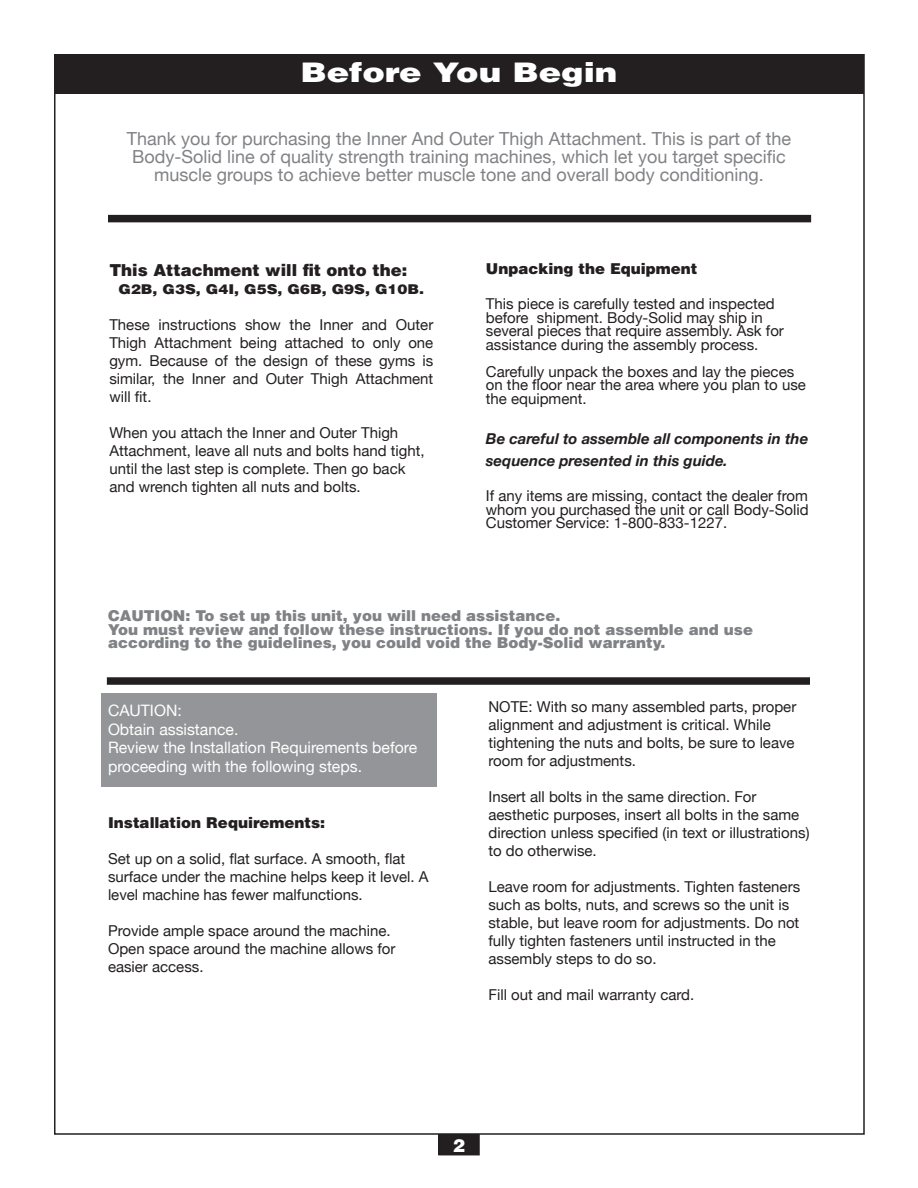
<style>
.page{position:relative;width:918px;height:1188px;background:#fff}
.page>*{position:absolute;margin:0;border:0;box-sizing:border-box;transform-origin:0 0}
.t1{font:900 27px "Helvetica";color:#fff;scale:1.25 1}
.t2{font:18px/18px "Helvetica Neue";color:#808285;text-align:center}
.t3{font:900 18px "Helvetica";color:#fff}
.t4{font:900 16.5px "Helvetica";color:#231f20}
.t5{font:15.75px/18.9px "Helvetica Neue";color:#fff}
.t6{font:15px/18px "Helvetica Neue";color:#231f20}
.t7{font:900 15px/13.5px "Helvetica";color:#808285}
.t8{font:italic 700 15px/21.6px "Helvetica Neue";color:#231f20}
.t9{font:900 15px "Helvetica";color:#231f20}
.t10{font:900 13.5px "Helvetica";color:#231f20;scale:1.11 1}
</style>
<div class="page">
<div style="left:54px;top:54px;width:810px;height:39px;background:#231f20"></div>
<div style="left:107px;top:677px;width:703px;height:8px;background:#231f20"></div>
<div style="left:101px;top:694px;width:336px;height:93px;background:#939598"></div>
<div style="left:439px;top:1135px;width:40px;height:20px;background:#231f20"></div>
<div style="left:108px;top:215px;width:703px;height:7px;background:#231f20"></div>
<h1 class="t1" style="left:301px;top:55px;width:255px">Before You Begin</h1>
<p class="t2" style="left:127px;top:129px;width:666px">Thank you for purchasing the Inner And Outer Thigh Attachment. This is part of the<br>Body-Solid line of quality strength training machines, which let you target specific muscle groups to achieve better muscle tone and overall body conditioning.</p>
<p class="t4" style="left:109px;top:259px;width:299px">This Attachment will fit onto the:</p>
<p class="t10" style="left:118px;top:280px;width:277px">G2B, G3S, G4I, G5S, G6B, G9S, G10B.</p>
<p class="t6" style="left:109px;top:315px;width:326px;text-align:justify">These instructions show the Inner and Outer Thigh Attachment being attached to only one gym. Because of the design of these gyms is similar, the Inner and Outer Thigh Attachment will fit.</p>
<p class="t6" style="left:109px;top:423px;width:317px">When you attach the Inner and Outer Thigh Attachment, leave all nuts and bolts hand tight, until the last step is complete. Then go back and wrench tighten all nuts and bolts.</p>
<p class="t9" style="left:486px;top:259px;width:213px">Unpacking the Equipment</p>
<p class="t6" style="left:486px;top:297px;width:300px;line-height:13.5px">This piece is carefully tested and inspected before shipment. Body-Solid may ship in several pieces that require assembly. Ask for assistance during the assembly process.</p>
<p class="t6" style="left:486px;top:365px;width:322px;line-height:13.5px">Carefully unpack the boxes and lay the pieces on the floor near the area where you plan to use the equipment.</p>
<p class="t8" style="left:486px;top:428px;width:324px">Be careful to assemble all components in the sequence presented in this guide.</p>
<p class="t6" style="left:486px;top:489px;width:324px;line-height:13.5px;text-align:justify">If any items are missing, contact the dealer from whom you purchased the unit or call Body-Solid Customer Service: 1-800-833-1227.</p>
<p class="t7" style="left:108px;top:608px;width:647px">CAUTION: To set up this unit, you will need assistance.<br>You must review and follow these instructions. If you do not assemble and use according to the guidelines, you could void the Body-Solid warranty.</p>
<p class="t5" style="left:108px;top:700px;width:311px">CAUTION:<br>Obtain assistance.<br>Review the Installation Requirements before proceeding with the following steps.</p>
<p class="t9" style="left:108px;top:813px;width:219px">Installation Requirements:</p>
<p class="t6" style="left:108px;top:850px;width:322px">Set up on a solid, flat surface. A smooth, flat surface under the machine helps keep it level. A level machine has fewer malfunctions.</p>
<p class="t6" style="left:108px;top:922px;width:289px">Provide ample space around the machine.<br>Open space around the machine allows for easier access.</p>
<p class="t6" style="left:488px;top:698px;width:309px">NOTE: With so many assembled parts, proper alignment and adjustment is critical. While tightening the nuts and bolts, be sure to leave room for adjustments.</p>
<p class="t6" style="left:488px;top:788px;width:323px">Insert all bolts in the same direction. For aesthetic purposes, insert all bolts in the same direction unless specified (in text or illustrations) to do otherwise.</p>
<p class="t6" style="left:488px;top:878px;width:313px">Leave room for adjustments. Tighten fasteners such as bolts, nuts, and screws so the unit is stable, but leave room for adjustments. Do not fully tighten fasteners until instructed in the assembly steps to do so.</p>
<p class="t6" style="left:488px;top:986px;width:207px">Fill out and mail warranty card.</p>
<p class="t3" style="left:453px;top:1134px;width:14px">2</p>
</div>
